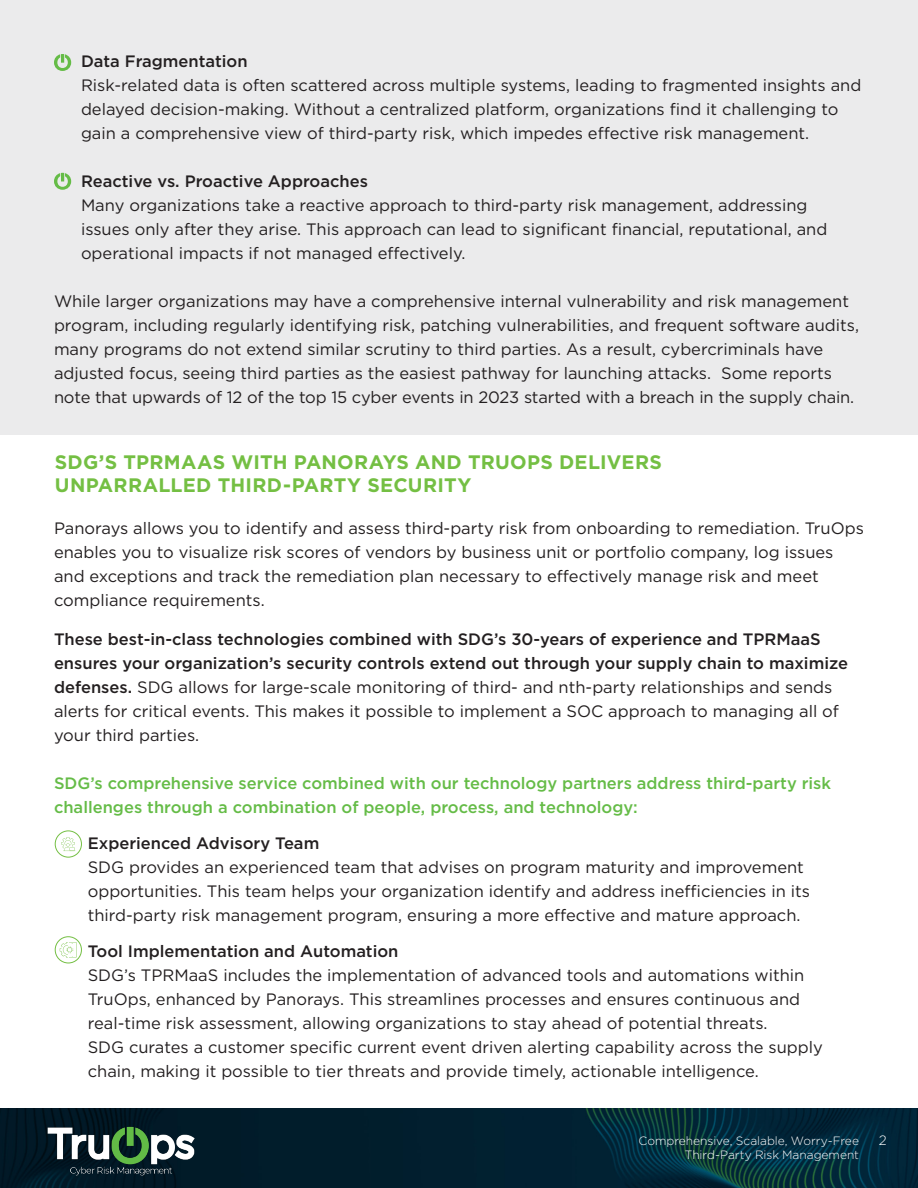
<style>
.page{position:relative;width:918px;height:1188px;background:#fff}
.page>*{position:absolute;margin:0;border:0;box-sizing:border-box;transform-origin:0 0}
.Body1{font:700 19.5px/22.5px "Gotham";letter-spacing:.015em;color:#74bf43}
.t1{font:16.5px/24px "Gotham";color:#231f20}
.t2{font:500 16.5px/24px "Gotham";color:#65bc47}
.t3{font:500 16.5px "Gotham";color:#231f20}
.Body1-2{font:300 13.5px "Gotham";color:#fff}
.Body1-3{font:300 12px "Gotham";letter-spacing:-.005em;color:#fff}
.s1{font-weight:500}
</style>
<div class="page">
<img style="left:0;top:1108px;width:918px;height:80px">
<img style="left:44px;top:1125px;width:154px;height:52px">
<div style="left:0;top:0;width:918px;height:434px;background:#ebebec"></div>
<svg style="left:54px;top:54px;width:17px;height:17px"></svg>
<svg style="left:54px;top:173px;width:17px;height:17px"></svg>
<div style="left:55px;top:936px;width:27px;height:27px;border:1px solid #74bf43;border-radius:50%"></div>
<svg style="left:60px;top:942px;width:17px;height:16px"></svg>
<div style="left:55px;top:831px;width:27px;height:27px;border:1px solid #74bf43;border-radius:50%"></div>
<svg style="left:61px;top:837px;width:14px;height:15px"></svg>
<p class="t3" style="left:81px;top:51px;width:168px">Data Fragmentation</p>
<p class="t1" style="left:81px;top:73px;width:782px">Risk-related data is often scattered across multiple systems, leading to fragmented insights and delayed decision-making. Without a centralized platform, organizations find it challenging to gain a comprehensive view of third-party risk, which impedes effective risk management.</p>
<p class="t3" style="left:81px;top:171px;width:289px">Reactive vs. Proactive Approaches</p>
<p class="t1" style="left:81px;top:193px;width:748px">Many organizations take a reactive approach to third-party risk management, addressing issues only after they arise. This approach can lead to significant financial, reputational, and operational impacts if not managed effectively.</p>
<p class="t1" style="left:54px;top:289px;width:807px">While larger organizations may have a comprehensive internal vulnerability and risk management program, including regularly identifying risk, patching vulnerabilities, and frequent software audits, many programs do not extend similar scrutiny to third parties. As a result, cybercriminals have adjusted focus, seeing third parties as the easiest pathway for launching attacks. Some reports note that upwards of 12 of the top 15 cyber events in 2023 started with a breach in the supply chain.</p>
<p class="Body1" style="left:55px;top:451px;width:609px">SDG’S TPRMAAS WITH PANORAYS AND TRUOPS DELIVERS<br>UNPARRALLED THIRD-PARTY SECURITY</p>
<p class="t1" style="left:54px;top:516px;width:811px">Panorays allows you to identify and assess third-party risk from onboarding to remediation. TruOps enables you to visualize risk scores of vendors by business unit or portfolio company, log issues and exceptions and track the remediation plan necessary to effectively manage risk and meet compliance requirements.</p>
<p class="t1" style="left:54px;top:627px;width:796px"><span class="s1">These best-in-class technologies combined with SDG’s 30-years of experience and TPRMaaS ensures your organization’s security controls extend out through your supply chain to maximize defenses.</span> SDG allows for large-scale monitoring of third- and nth-party relationships and sends alerts for critical events. This makes it possible to implement a SOC approach to managing all of your third parties.</p>
<p class="t2" style="left:54px;top:771px;width:779px">SDG’s comprehensive service combined with our technology partners address third-party risk challenges through a combination of people, process, and technology:</p>
<p class="t3" style="left:88px;top:832px;width:233px">Experienced Advisory Team</p>
<p class="t1" style="left:88px;top:855px;width:724px">SDG provides an experienced team that advises on program maturity and improvement opportunities. This team helps your organization identify and address inefficiencies in its third-party risk management program, ensuring a more effective and mature approach.</p>
<p class="t3" style="left:88px;top:940px;width:312px">Tool Implementation and Automation</p>
<p class="t1" style="left:88px;top:963px;width:737px">SDG’s TPRMaaS includes the implementation of advanced tools and automations within TruOps, enhanced by Panorays. This streamlines processes and ensures continuous and real-time risk assessment, allowing organizations to stay ahead of potential threats.<br>SDG curates a customer specific current event driven alerting capability across the supply chain, making it possible to tier threats and provide timely, actionable intelligence.</p>
<p class="Body1-3" style="left:639px;top:1134px;width:222px">Comprehensive, Scalable, Worry-Free</p>
<p class="Body1-2" style="left:879px;top:1132px;width:9px">2</p>
<p class="Body1-3" style="left:685px;top:1147px;width:176px">Third-Party Risk Management</p>
</div>
